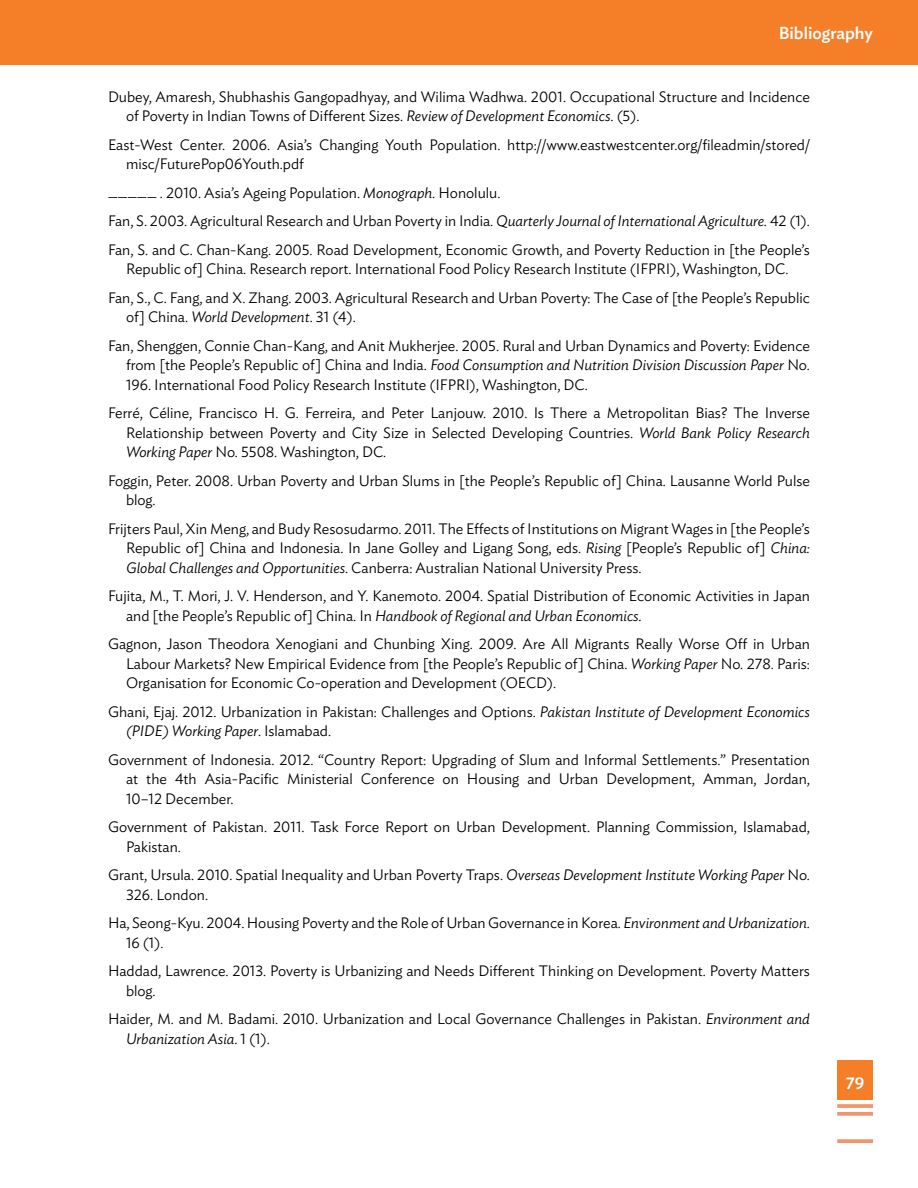
<style>
.page{position:relative;width:918px;height:1188px;background:#fff}
.page>*{position:absolute;margin:0;border:0;box-sizing:border-box;transform-origin:0 0}
.t1{font:500 17.25px "Ideal Sans";color:#fff}
.t2{font:500 16.8px "Ideal Sans";color:#fff}
.t3{font:300 15px/19.5px "Ideal Sans";color:#000}
.s1{font-style:italic}
</style>
<div class="page">
<div style="left:837px;top:1060px;width:36px;height:40px;background:#f57e29"></div>
<svg style="left:837px;top:1104px;width:36px;height:4px"></svg>
<svg style="left:837px;top:1112px;width:36px;height:4px"></svg>
<svg style="left:837px;top:1139px;width:36px;height:4px"></svg>
<div style="left:0;top:0;width:918px;height:65px;background:#f57e29"></div>
<p class="t1" style="left:779px;top:20px;width:96px">Bibliography</p>
<p class="t3" style="left:126px;top:86px;width:685px;text-indent:-18px">Dubey, Amaresh, Shubhashis Gangopadhyay, and Wilima Wadhwa. 2001. Occupational Structure and Incidence of Poverty in Indian Towns of Different Sizes. <span class="s1">Review of Development Economics</span>. (5).</p>
<p class="t3" style="left:126px;top:134px;width:686px;text-indent:-18px">East-West Center. 2006. Asia’s Changing Youth Population. http://www.eastwestcenter.org/fileadmin/stored/ misc/FuturePop06Youth.pdf</p>
<p class="t3" style="left:108px;top:177px;width:704px;line-height:28.5px">_____ . 2010. Asia’s Ageing Population. <span class="s1">Monograph.</span> Honolulu.<br>Fan, S. 2003. Agricultural Research and Urban Poverty in India. <span class="s1">Quarterly Journal of International Agriculture.</span> 42 (1).<br>Fan, S. and C. Chan-Kang. 2005. Road Development, Economic Growth, and Poverty Reduction in [the People’s</p>
<p class="t3" style="left:108px;top:254px;width:703px;line-height:28.5px;text-align:center">Republic of] China. Research report. International Food Policy Research Institute (IFPRI), Washington, DC.<br>Fan, S., C. Fang, and X. Zhang. 2003. Agricultural Research and Urban Poverty: The Case of [the People’s Republic</p>
<p class="t3" style="left:108px;top:302px;width:703px;line-height:28.5px;text-indent:18px">of] China. <span class="s1">World Development</span>. 31 (4).<br>Fan, Shenggen, Connie Chan-Kang, and Anit Mukherjee. 2005. Rural and Urban Dynamics and Poverty: Evidence</p>
<p class="t3" style="left:126px;top:354px;width:685px">from [the People’s Republic of] China and India. <span class="s1">Food Consumption and Nutrition Division Discussion Paper</span> No.<br>196. International Food Policy Research Institute (IFPRI), Washington, DC.</p>
<p class="t3" style="left:126px;top:402px;width:686px;text-align:justify;text-indent:-18px">Ferré, Céline, Francisco H. G. Ferreira, and Peter Lanjouw. 2010. Is There a Metropolitan Bias? The Inverse Relationship between Poverty and City Size in Selected Developing Countries. <span class="s1">World Bank Policy Research Working Paper</span> No. 5508. Washington, DC.</p>
<p class="t3" style="left:126px;top:470px;width:686px;text-indent:-18px">Foggin, Peter. 2008. Urban Poverty and Urban Slums in [the People’s Republic of] China. Lausanne World Pulse blog.</p>
<p class="t3" style="left:126px;top:518px;width:686px;text-align:justify;text-indent:-18px">Frijters Paul, Xin Meng, and Budy Resosudarmo. 2011. The Effects of Institutions on Migrant Wages in [the People’s Republic of] China and Indonesia. In Jane Golley and Ligang Song, eds. <span class="s1">Rising</span> [People’s Republic of] <span class="s1">China:<br>Global Challenges and Opportunities</span>. Canberra: Australian National University Press.</p>
<p class="t3" style="left:126px;top:585px;width:686px;text-indent:-18px">Fujita, M., T. Mori, J. V. Henderson, and Y. Kanemoto. 2004. Spatial Distribution of Economic Activities in Japan and [the People’s Republic of] China. In <span class="s1">Handbook of Regional and Urban Economics.</span></p>
<p class="t3" style="left:126px;top:633px;width:686px;text-align:justify;text-indent:-18px">Gagnon, Jason Theodora Xenogiani and Chunbing Xing. 2009. Are All Migrants Really Worse Off in Urban Labour Markets? New Empirical Evidence from [the People’s Republic of] China. <span class="s1">Working Paper</span> No. 278. Paris:<br>Organisation for Economic Co-operation and Development (OECD).</p>
<p class="t3" style="left:126px;top:701px;width:686px;text-indent:-18px">Ghani, Ejaj. 2012. Urbanization in Pakistan: Challenges and Options. <span class="s1">Pakistan Institute of Development Economics (PIDE) Working Paper</span>. Islamabad.</p>
<p class="t3" style="left:126px;top:749px;width:686px;text-align:justify;text-indent:-18px">Government of Indonesia. 2012. “Country Report: Upgrading of Slum and Informal Settlements.” Presentation at the 4th Asia-Pacific Ministerial Conference on Housing and Urban Development, Amman, Jordan, 10–12 December.</p>
<p class="t3" style="left:126px;top:816px;width:685px;text-indent:-18px">Government of Pakistan. 2011. Task Force Report on Urban Development. Planning Commission, Islamabad,<br>Pakistan.</p>
<p class="t3" style="left:126px;top:864px;width:685px;text-indent:-18px">Grant, Ursula. 2010. Spatial Inequality and Urban Poverty Traps. <span class="s1">Overseas Development Institute Working Paper</span> No.<br>326. London.</p>
<p class="t3" style="left:126px;top:912px;width:686px;text-indent:-18px">Ha, Seong-Kyu. 2004. Housing Poverty and the Role of Urban Governance in Korea. <span class="s1">Environment and Urbanization</span>.<br>16 (1).</p>
<p class="t3" style="left:126px;top:960px;width:686px;text-indent:-18px">Haddad, Lawrence. 2013. Poverty is Urbanizing and Needs Different Thinking on Development. Poverty Matters blog.</p>
<p class="t3" style="left:126px;top:1008px;width:685px;text-indent:-18px">Haider, M. and M. Badami. 2010. Urbanization and Local Governance Challenges in Pakistan. <span class="s1">Environment and<br>Urbanization Asia</span>. 1 (1).</p>
<p class="t2" style="left:846px;top:1070px;width:20px">79</p>
</div>
